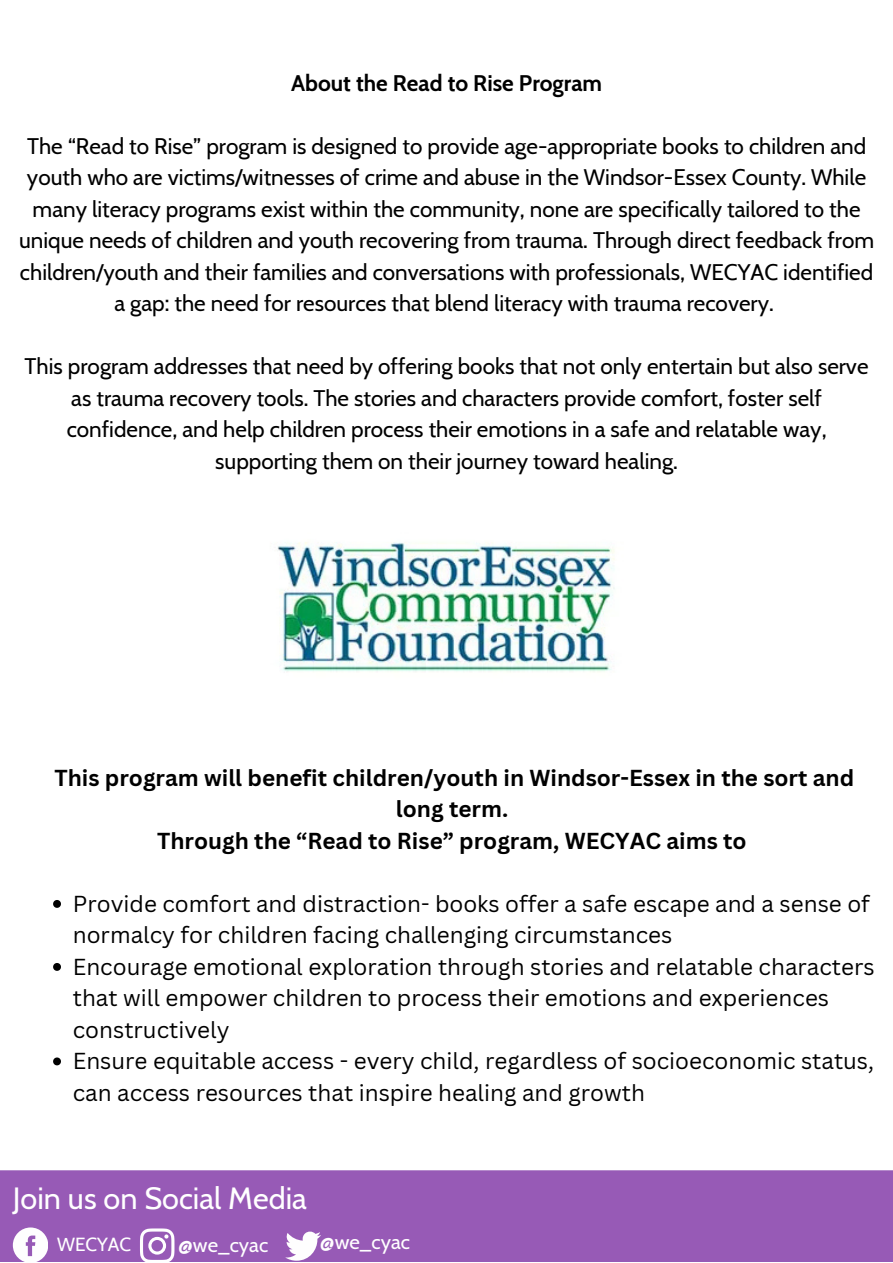
<style>
.page{position:relative;width:893px;height:1263px;background:#fff}
.page>*{position:absolute;margin:0;border:0;box-sizing:border-box;transform-origin:0 0}
.t1{font:30.6px "Cabin";color:#fff}
.t2{font:22.5px/31.5px "Cabin";color:#000;text-align:center}
.t3{font:22.5px/31.5px "Canva Sans";color:#000}
.t4{font:700 22.5px/31.5px "Canva Sans";color:#000;text-align:center}
.t5{font:700 22.5px "Cabin";color:#000}
.t6{font:20.4px "Cabin";color:#fff}
.t7{font:18.9px "Cabin";color:#fff}
</style>
<div class="page">
<svg style="left:53px;top:900px;width:8px;height:8px"></svg>
<svg style="left:53px;top:963px;width:8px;height:8px"></svg>
<svg style="left:53px;top:1057px;width:8px;height:8px"></svg>
<img style="left:277px;top:542px;width:338px;height:130px">
<div style="left:0;top:1170px;width:893px;height:92px;background:#975ab6"></div>
<svg style="left:140px;top:1228px;width:34px;height:34px"></svg>
<svg style="left:13px;top:1227px;width:35px;height:35px"></svg>
<svg style="left:285px;top:1231px;width:36px;height:29px"></svg>
<h1 class="t5" style="left:291px;top:69px;width:312px">About the Read to Rise Program</h1>
<h2 class="t2" style="left:19px;top:130px;width:856px">The “Read to Rise” program is designed to provide age-appropriate books to children and youth who are victims/witnesses of crime and abuse in the Windsor-Essex County. While many literacy programs exist within the community, none are specifically tailored to the unique needs of children and youth recovering from trauma. Through direct feedback from children/youth and their families and conversations with professionals, WECYAC identified a gap: the need for resources that blend literacy with trauma recovery.</h2>
<h2 class="t2" style="left:25px;top:350px;width:845px">This program addresses that need by offering books that not only entertain but also serve as trauma recovery tools. The stories and characters provide comfort, foster self confidence, and help children process their emotions in a safe and relatable way, supporting them on their journey toward healing.</h2>
<p class="t4" style="left:54px;top:761px;width:801px">This program will benefit children/youth in Windsor-Essex in the sort and long term.<br>Through the “Read to Rise” program, WECYAC aims to</p>
<h1 class="t3" style="left:73px;top:887px;width:798px">Provide comfort and distraction- books offer a safe escape and a sense of normalcy for children facing challenging circumstances</h1>
<p class="t3" style="left:73px;top:950px;width:803px">Encourage emotional exploration through stories and relatable characters that will empower children to process their emotions and experiences constructively</p>
<p class="t3" style="left:73px;top:1045px;width:803px">Ensure equitable access - every child, regardless of socioeconomic status, can access resources that inspire healing and growth</p>
<p class="t1" style="left:13px;top:1179px;width:295px">Join us on Social Media</p>
<p class="t7" style="left:57px;top:1232px;width:76px">WECYAC</p>
<p class="t6" style="left:178px;top:1232px;width:92px">@we_cyac</p>
<h3 class="t6" style="left:320px;top:1230px;width:92px">@we_cyac</h3>
</div>
